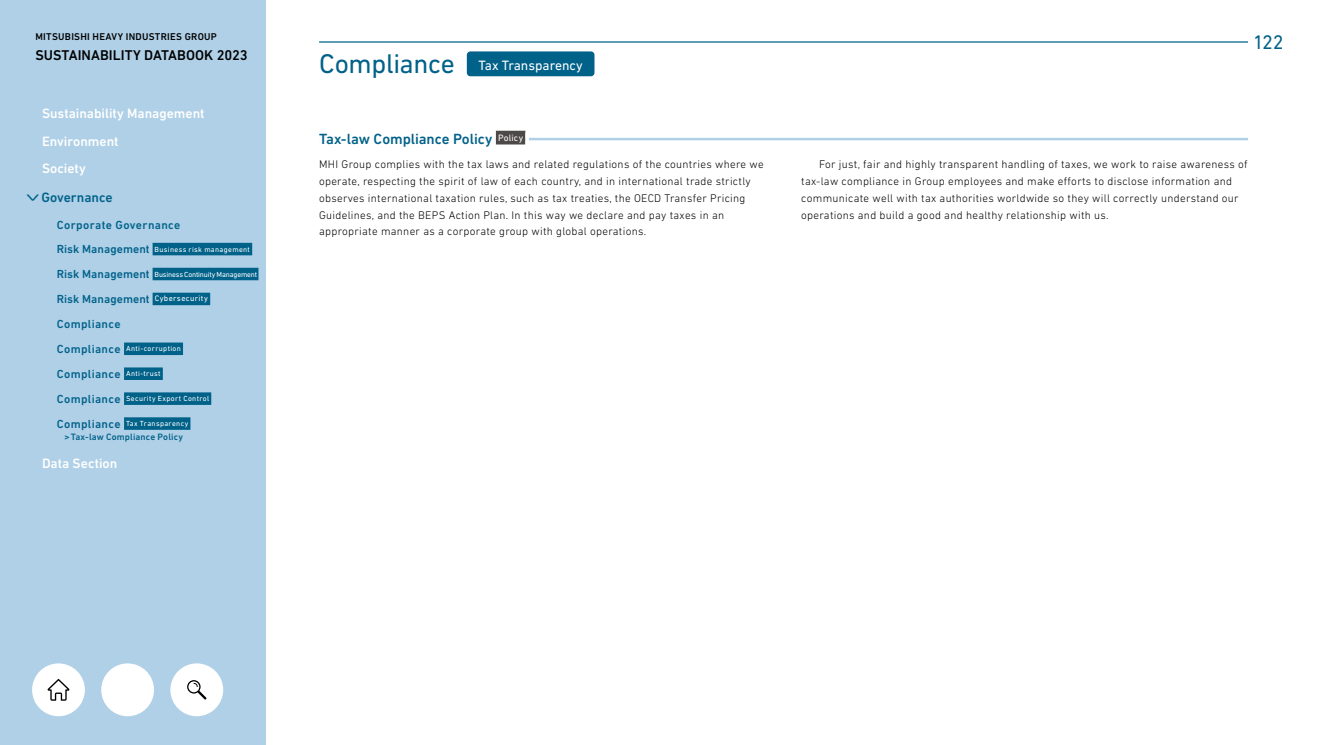
<style>
.page{position:relative;width:1319px;height:745px;background:#fff}
.page>*{position:absolute;margin:0;border:0;box-sizing:border-box;transform-origin:0 0}
.t1{font:27.5px "DIN Next LT Pro";letter-spacing:-.01em;color:#006189}
.t2{font:20px "DIN Next LT Pro";color:#006189}
.t3{font:500 15px "DIN Next LT Pro";letter-spacing:-.005em;color:#006189}
.t4{font:500 14.38px "DIN Next LT Pro";color:#000}
.t5{font:500 13.75px/27.5px "DIN Next LT Pro";color:#fff}
.t6{font:13.75px "DIN Next LT Pro";color:#fff}
.t7{font:500 13.75px "DIN Next LT Pro";color:#006189}
.t8{font:500 11.88px "DIN Next LT Pro";letter-spacing:.03em;color:#006189}
.t9{font:500 11.88px/24.9px "DIN Next LT Pro";letter-spacing:.01em;color:#006189}
.t10{font:300 11.25px/16.9px "DIN Next LT Pro";letter-spacing:.025em;color:#000}
.t11{font:500 10px "DIN Next LT Pro";letter-spacing:.025em;color:#000}
.t12{font:500 9.38px "DIN Next LT Pro";letter-spacing:.015em;color:#006189}
.t13{font:7.5px "DIN Next LT Pro";letter-spacing:.045em;color:#fff}
.t14{font:7.5px "DIN Next LT Pro";letter-spacing:-.02em;color:#fff}
.s1{font-family:"Hira Maru Pro W4";font-weight:400}
.s2{font-weight:500;font-size:11.88px;color:#006189}
</style>
<div class="page">
<div style="left:0;top:0;width:266px;height:744px;background:#afd0e7"></div>
<div style="left:32px;top:663px;width:53px;height:52px;background:#fff;border-radius:50%"></div>
<div style="left:170px;top:663px;width:53px;height:52px;background:#fff;border-radius:50%"></div>
<div style="left:101px;top:663px;width:53px;height:52px;background:#fff;border-radius:50%"></div>
<svg style="left:48px;top:679px;width:21px;height:21px"></svg>
<svg style="left:187px;top:680px;width:19px;height:19px"></svg>
<hr style="left:319px;top:41px;width:928px;height:2px;background:#006189">
<hr style="left:319px;top:138px;width:928px;height:2px;background:#afd0e7">
<div style="left:319px;top:132px;width:177px;height:13px;background:#fff"></div>
<div style="left:496px;top:131px;width:29px;height:13px;background:#4c4948"></div>
<svg style="left:525px;top:132px;width:4px;height:13px"></svg>
<div style="left:467px;top:51px;width:127px;height:25px;background:#006189;border-radius:4px"></div>
<div style="left:152px;top:243px;width:100px;height:12px;background:#006189"></div>
<div style="left:152px;top:267px;width:106px;height:13px;background:#006189"></div>
<div style="left:152px;top:292px;width:58px;height:13px;background:#006189"></div>
<div style="left:124px;top:342px;width:59px;height:13px;background:#006189"></div>
<div style="left:124px;top:367px;width:39px;height:13px;background:#006189"></div>
<div style="left:124px;top:392px;width:87px;height:12px;background:#006189"></div>
<div style="left:124px;top:417px;width:66px;height:12px;background:#006189"></div>
<p class="t11" style="left:35px;top:31px;width:183px">MITSUBISHI HEAVY INDUSTRIES GROUP</p>
<p class="t4" style="left:35px;top:47px;width:214px">SUSTAINABILITY DATABOOK 2023</p>
<h1 class="t1" style="left:319px;top:47px;width:137px">Compliance</h1>
<p class="t6" style="left:478px;top:57px;width:106px">Tax Transparency</p>
<h2 class="t2" style="left:1252px;top:30px;width:32px">122</h2>
<p class="t5" style="left:42px;top:99px;width:164px">Sustainability Management<br>Environment<br>Society</p>
<p class="t7" style="left:25px;top:189px;width:89px"><span class="s1">&gt;</span>Governance</p>
<p class="t8" style="left:57px;top:217px;width:125px">Corporate Governance</p>
<p class="t13" style="left:57px;top:244px;width:195px"><span class="s2">Risk Management</span> Business risk management</p>
<p class="t14" style="left:57px;top:269px;width:202px"><span class="s2">Risk Management</span> Business Continuity Management</p>
<p class="t9" style="left:57px;top:286px;width:153px">Risk Management <sup>Cybersecurity<br></sup>Compliance</p>
<p class="t13" style="left:57px;top:344px;width:126px"><span class="s2">Compliance</span> Anti-corruption</p>
<p class="t8" style="left:57px;top:367px;width:105px">Compliance <sup>Anti-trust</sup></p>
<p class="t13" style="left:57px;top:394px;width:154px"><span class="s2">Compliance</span> Security Export Control</p>
<p class="t13" style="left:57px;top:419px;width:133px"><span class="s2">Compliance</span> Tax Transparency</p>
<p class="t12" style="left:64px;top:431px;width:120px">&gt;Tax-law Compliance Policy</p>
<p class="t5" style="left:42px;top:449px;width:77px">Data Section</p>
<h3 class="t3" style="left:319px;top:130px;width:205px">Tax-law Compliance Policy <sup>Policy</sup></h3>
<p class="t10" style="left:319px;top:155px;width:446px">MHI Group complies with the tax laws and related regulations of the countries where we operate, respecting the spirit of law of each country, and in international trade strictly observes international taxation rules, such as tax treaties, the OECD Transfer Pricing Guidelines, and the BEPS Action Plan. In this way we declare and pay taxes in an appropriate manner as a corporate group with global operations.</p>
<p class="t10" style="left:801px;top:155px;width:448px;text-indent:18px">For just, fair and highly transparent handling of taxes, we work to raise awareness of tax-law compliance in Group employees and make efforts to disclose information and communicate well with tax authorities worldwide so they will correctly understand our operations and build a good and healthy relationship with us.</p>
</div>
